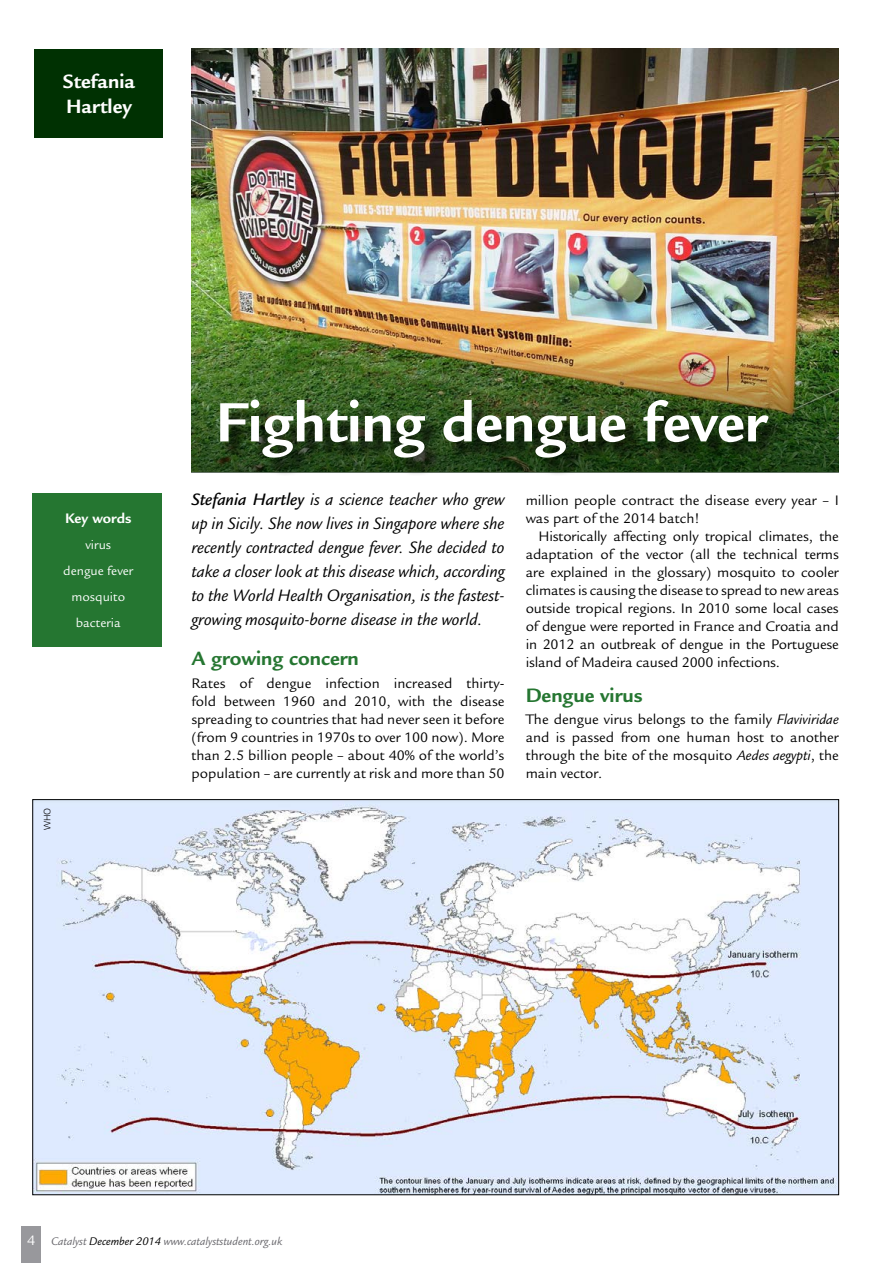
<style>
.page{position:relative;width:893px;height:1263px;background:#fff}
.page>*{position:absolute;margin:0;border:0;box-sizing:border-box;transform-origin:0 0}
.t1{font:700 60.15px "Legacy Sans";color:#fff}
.t2{font:700 21px "Legacy Sans";color:#257631}
.t3{font:700 21px/25.5px "Legacy Sans";color:#fff}
.t4{font:italic 18px/24px "Legacy Sans";color:#000;text-align:justify}
.t5{font:15px/18px "Legacy Sans";color:#000;text-align:justify}
.t6{font:700 15px "Legacy Sans";color:#fff}
.t7{font:13.5px/26px "Legacy Sans";color:#fff;text-align:center}
.t8{font:italic 12px "Legacy Sans";color:#68676c}
.t9{font:300 9px "Univers";color:#000}
.s1{font-weight:500}
.s2{font-style:italic}
.s3{font-style:normal;font-size:15px;color:#fff}
.s4{color:#000}
</style>
<div class="page">
<img style="left:191px;top:49px;width:648px;height:296px">
<img style="left:191px;top:345px;width:648px;height:128px">
<div style="left:21px;top:1226px;width:20px;height:37px;background:#98989c"></div>
<div style="left:32px;top:494px;width:130px;height:153px;background:#257631"></div>
<div style="left:222px;top:402px;width:565px;height:75px;background:#000;opacity:.75"></div>
<div style="left:34px;top:49px;width:129px;height:88px;background:#003102"></div>
<img style="left:35px;top:801px;width:802px;height:392px">
<h2 class="t3" style="left:63px;top:69px;width:74px">Stefania<br>Hartley</h2>
<p class="t6" style="left:65px;top:510px;width:68px">Key words</p>
<p class="t7" style="left:63px;top:532px;width:72px">virus<br>dengue fever mosquito bacteria</p>
<p class="t9" style="left:42px;top:830px;width:24px;rotate:-90deg">WHO</p>
<h1 class="t1" style="left:215px;top:388px;width:553px">Fighting dengue fever</h1>
<p class="t4" style="left:191px;top:488px;width:315px"><span class="s1">Stefania Hartley</span> is a science teacher who grew up in Sicily. She now lives in Singapore where she recently contracted dengue fever. She decided to take a closer look at this disease which, according to the World Health Organisation, is the fastest&shy;growing mosquito-borne disease in the world.</p>
<h2 class="t2" style="left:191px;top:647px;width:169px">A growing concern</h2>
<p class="t5" style="left:191px;top:674px;width:315px">Rates of dengue infection increased thirty&shy;fold between 1960 and 2010, with the disease spreading to countries that had never seen it before (from 9 countries in 1970s to over 100 now). More than 2.5 billion people – about 40% of the world’s population – are currently at risk and more than 50</p>
<p class="t5" style="left:526px;top:491px;width:315px">million people contract the disease every year – I was part of the 2014 batch!</p>
<p class="t5" style="left:526px;top:527px;width:315px;text-indent:13px">Historically affecting only tropical climates, the adaptation of the vector (all the technical terms are explained in the glossary) mosquito to cooler climates is causing the disease to spread to new areas outside tropical regions. In 2010 some local cases of dengue were reported in France and Croatia and in 2012 an outbreak of dengue in the Portuguese island of Madeira caused 2000 infections.</p>
<h2 class="t2" style="left:526px;top:683px;width:118px">Dengue virus</h2>
<p class="t5" style="left:526px;top:710px;width:315px">The dengue virus belongs to the family <span class="s2">Flaviviridae </span>and is passed from one human host to another through the bite of the mosquito <span class="s2">Aedes aegypti</span>, the main vector.</p>
<p class="t8" style="left:27px;top:1235px;width:257px"><span class="s3">4</span> Catalyst <span class="s4">December 2014</span> www.catalyststudent.org.uk</p>
</div>
